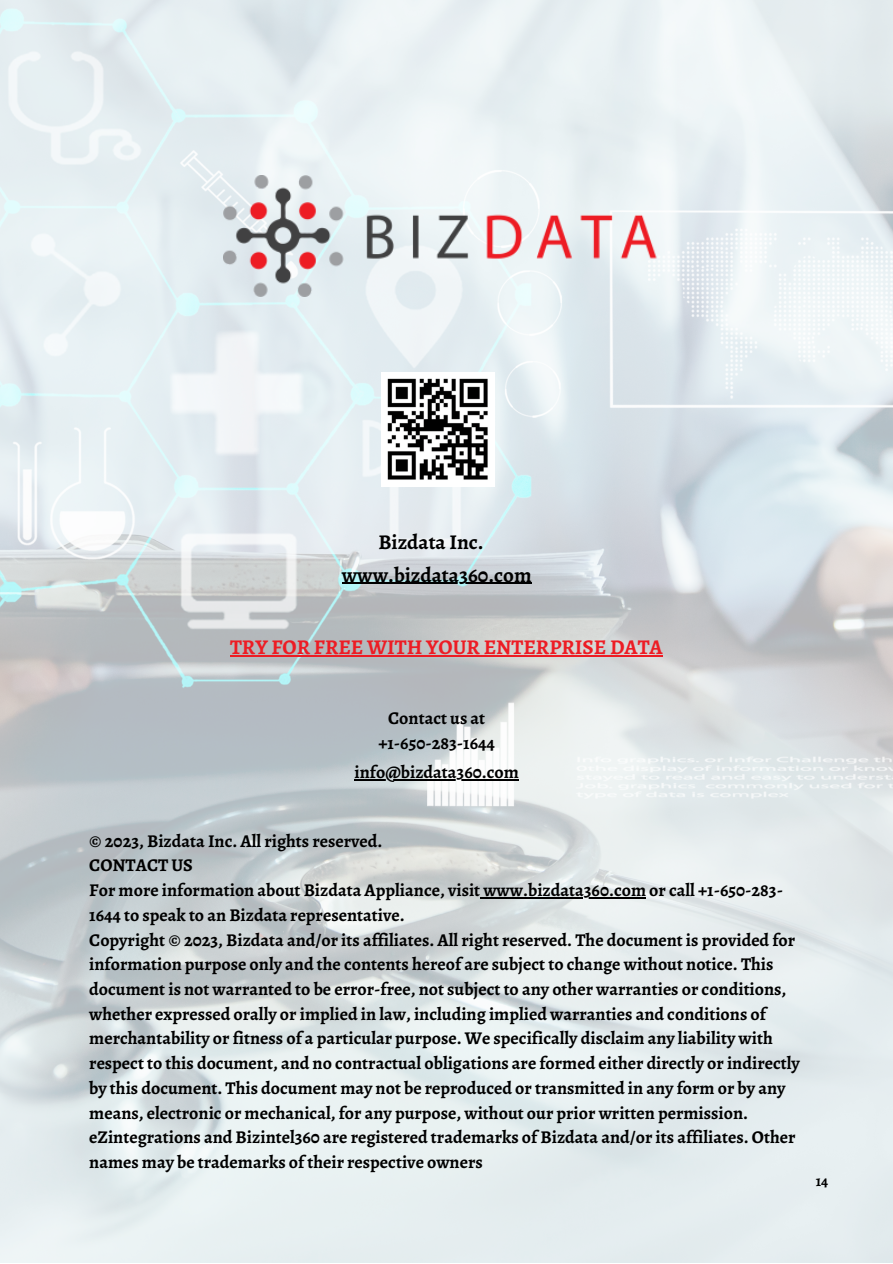
<style>
.page{position:relative;width:893px;height:1264px;background:#fff}
.page>*{position:absolute;margin:0;border:0;box-sizing:border-box;transform-origin:0 0}
.t1{font:700 21px "Alegreya";color:#ed1c24}
.t2{font:700 21px "Alegreya";color:#000}
.t3{font:700 18px/24.8px "Alegreya";color:#000}
.t4{font:700 15px "Alegreya";color:#000}
</style>
<div class="page">
<img style="left:0;top:0;width:892px;height:1262px">
<img style="left:381px;top:373px;width:114px;height:113px">
<img style="left:223px;top:176px;width:446px;height:120px">
<hr style="left:480px;top:897px;width:166px;height:1px;background:#000">
<hr style="left:354px;top:779px;width:165px;height:1px;background:#000">
<hr style="left:230px;top:655px;width:432px;height:1px;background:#ed1c24">
<hr style="left:342px;top:582px;width:189px;height:2px;background:#000">
<p class="t2" style="left:378px;top:527px;width:107px">Bizdata Inc.</p>
<p class="t2" style="left:342px;top:560px;width:191px">www.bizdata360.com</p>
<p class="t1" style="left:230px;top:632px;width:434px">TRY FOR FREE WITH YOUR ENTERPRISE DATA</p>
<p class="t3" style="left:388px;top:705px;width:98px">Contact us at</p>
<p class="t3" style="left:378px;top:730px;width:118px">+1-650-283-1644</p>
<p class="t3" style="left:354px;top:759px;width:166px">info@bizdata360.com</p>
<p class="t3" style="left:89px;top:828px;width:295px">© 2023, Bizdata Inc. All rights reserved.</p>
<p class="t3" style="left:89px;top:852px;width:105px">CONTACT US</p>
<p class="t3" style="left:89px;top:877px;width:695px">For more information about Bizdata Appliance, visit www.bizdata360.com or call +1-650-283-<br>1644 to speak to an Bizdata representative.</p>
<p class="t3" style="left:89px;top:927px;width:712px">Copyright © 2023, Bizdata and/or its affiliates. All right reserved. The document is provided for information purpose only and the contents hereof are subject to change without notice. This document is not warranted to be error-free, not subject to any other warranties or conditions, whether expressed orally or implied in law, including implied warranties and conditions of merchantability or fitness of a particular purpose. We specifically disclaim any liability with respect to this document, and no contractual obligations are formed either directly or indirectly by this document. This document may not be reproduced or transmitted in any form or by any means, electronic or mechanical, for any purpose, without our prior written permission.</p>
<p class="t3" style="left:89px;top:1124px;width:707px">eZintegrations and Bizintel360 are registered trademarks of Bizdata and/or its affiliates. Other names may be trademarks of their respective owners</p>
<p class="t4" style="left:815px;top:1170px;width:14px">14</p>
</div>
